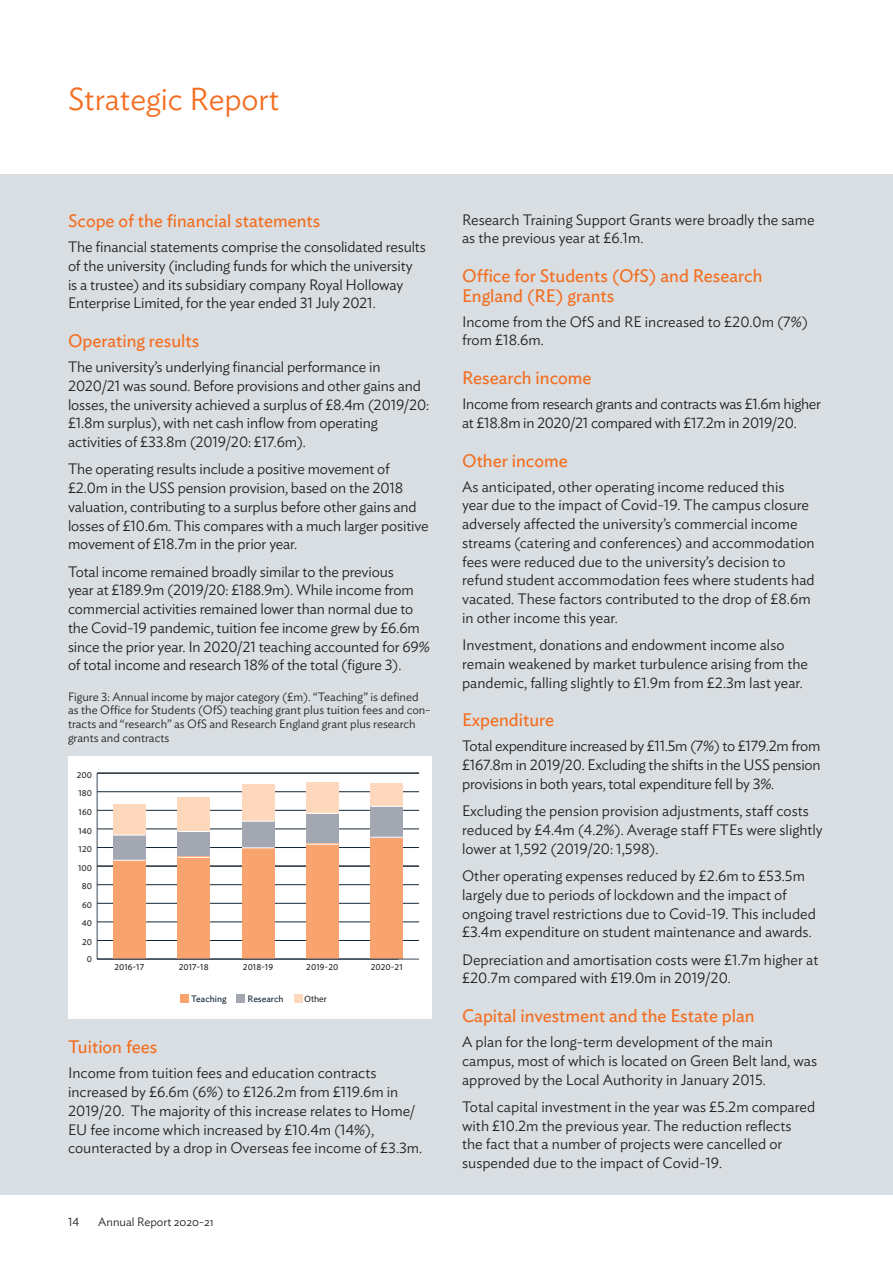
<style>
.page{position:relative;width:893px;height:1263px;background:#fff}
.page>*{position:absolute;margin:0;border:0;box-sizing:border-box;transform-origin:0 0}
.Heading___main{font:300 31.5px "Ideal Sans";color:#f36e21}
.Heading___sub{font:18px/19.5px "Ideal Sans";color:#f36e21}
.Text___main{font:300 15px/18.8px "Ideal Sans";letter-spacing:-.005em;color:#231f20}
.Text___Figs{font:300 12px/13.5px "Ideal Sans";color:#231f20}
.t1{font:9.3px "Ideal Sans";color:#172938}
.t2{font:9.3px "Myriad Pro";color:#231f20}
.t3{font:8.55px "Ideal Sans";color:#231f20}
</style>
<div class="page">
<div style="left:0;top:174px;width:893px;height:1021px;background:#d9dee2"></div>
<div style="left:68px;top:756px;width:364px;height:263px;background:#fff"></div>
<hr style="left:97px;top:773px;width:1px;height:186px;background:#3c4957">
<hr style="left:97px;top:940px;width:322px;height:1px;background:#172938">
<hr style="left:97px;top:922px;width:322px;height:1px;background:#172938">
<hr style="left:97px;top:903px;width:322px;height:1px;background:#172938">
<hr style="left:97px;top:884px;width:322px;height:1px;background:#172938">
<hr style="left:97px;top:866px;width:322px;height:1px;background:#172938">
<hr style="left:97px;top:847px;width:322px;height:1px;background:#172938">
<hr style="left:97px;top:829px;width:322px;height:1px;background:#172938">
<hr style="left:97px;top:810px;width:322px;height:1px;background:#172938">
<hr style="left:97px;top:791px;width:322px;height:1px;background:#172938">
<hr style="left:97px;top:773px;width:322px;height:1px;background:#172938">
<div style="left:113px;top:804px;width:32px;height:31px;background:#fdd8bd"></div>
<div style="left:178px;top:797px;width:32px;height:35px;background:#fdd8bd"></div>
<div style="left:242px;top:784px;width:32px;height:37px;background:#fdd8bd"></div>
<div style="left:306px;top:782px;width:33px;height:32px;background:#fdd8bd"></div>
<div style="left:371px;top:783px;width:32px;height:24px;background:#fdd8bd"></div>
<div style="left:113px;top:835px;width:32px;height:25px;background:#a2a7b2"></div>
<div style="left:178px;top:832px;width:32px;height:25px;background:#a2a7b2"></div>
<div style="left:242px;top:821px;width:32px;height:27px;background:#a2a7b2"></div>
<div style="left:306px;top:814px;width:33px;height:30px;background:#a2a7b2"></div>
<div style="left:371px;top:807px;width:32px;height:31px;background:#a2a7b2"></div>
<div style="left:113px;top:860px;width:32px;height:99px;background:#f9a46e"></div>
<div style="left:178px;top:857px;width:32px;height:102px;background:#f9a46e"></div>
<div style="left:242px;top:848px;width:32px;height:111px;background:#f9a46e"></div>
<div style="left:306px;top:844px;width:33px;height:115px;background:#f9a46e"></div>
<div style="left:371px;top:838px;width:32px;height:121px;background:#f9a46e"></div>
<hr style="left:178px;top:831px;width:32px;height:1px;background:#fff">
<hr style="left:178px;top:857px;width:32px;height:1px;background:#fff">
<hr style="left:242px;top:821px;width:32px;height:1px;background:#fff">
<hr style="left:242px;top:847px;width:32px;height:1px;background:#fff">
<hr style="left:113px;top:860px;width:32px;height:1px;background:#fff">
<hr style="left:113px;top:835px;width:32px;height:1px;background:#fff">
<hr style="left:371px;top:837px;width:32px;height:1px;background:#fff">
<hr style="left:371px;top:806px;width:32px;height:1px;background:#fff">
<hr style="left:306px;top:813px;width:33px;height:1px;background:#fff">
<hr style="left:306px;top:844px;width:33px;height:1px;background:#fff">
<hr style="left:97px;top:959px;width:322px;height:1px;background:#3c4957">
<div style="left:180px;top:994px;width:9px;height:9px;background:#f9a46e"></div>
<div style="left:236px;top:994px;width:9px;height:9px;background:#a2a7b2"></div>
<div style="left:294px;top:994px;width:9px;height:9px;background:#fdd8bd"></div>
<p class="Heading___main" style="left:68px;top:75px;width:213px">Strategic Report</p>
<p class="Heading___sub" style="left:68px;top:210px;width:254px">Scope of the financial statements</p>
<p class="Text___main" style="left:68px;top:236px;width:359px">The financial statements comprise the consolidated results of the university (including funds for which the university<br>is a trustee) and its subsidiary company Royal Holloway Enterprise Limited, for the year ended 31 July 2021.</p>
<p class="Heading___sub" style="left:68px;top:330px;width:133px">Operating results</p>
<p class="Text___main" style="left:68px;top:356px;width:363px">The university’s underlying financial performance in 2020/21 was sound. Before provisions and other gains and losses, the university achieved a surplus of £8.4m (2019/20: £1.8m surplus), with net cash inflow from operating activities of £33.8m (2019/20: £17.6m).</p>
<p class="Text___main" style="left:68px;top:459px;width:362px">The operating results include a positive movement of £2.0m in the USS pension provision, based on the 2018 valuation, contributing to a surplus before other gains and losses of £10.6m. This compares with a much larger positive movement of £18.7m in the prior year.</p>
<p class="Text___main" style="left:68px;top:561px;width:363px">Total income remained broadly similar to the previous<br>year at £189.9m (2019/20: £188.9m). While income from commercial activities remained lower than normal due to the Covid-19 pandemic, tuition fee income grew by £6.6m since the prior year. In 2020/21 teaching accounted for 69% of total income and research 18% of the total (figure 3).</p>
<p class="Text___Figs" style="left:68px;top:689px;width:364px">Figure 3: Annual income by major category (£m). “Teaching” is defined as the Office for Students (OfS) teaching grant plus tuition fees and con&shy;tracts and “research” as OfS and Research England grant plus research grants and contracts</p>
<p class="t3" style="left:77px;top:768px;width:17px">200</p>
<p class="t3" style="left:78px;top:787px;width:15px">180</p>
<p class="t3" style="left:79px;top:805px;width:15px">160</p>
<p class="t3" style="left:78px;top:824px;width:15px">140</p>
<p class="t3" style="left:79px;top:843px;width:15px">120</p>
<p class="t3" style="left:78px;top:861px;width:15px">100</p>
<p class="t3" style="left:82px;top:880px;width:12px">80</p>
<p class="t3" style="left:82px;top:898px;width:12px">60</p>
<p class="t3" style="left:82px;top:917px;width:12px">40</p>
<p class="t3" style="left:82px;top:935px;width:12px">20</p>
<p class="t3" style="left:87px;top:952px;width:7px">0</p>
<p class="t3" style="left:114px;top:960px;width:31px">2016-17</p>
<p class="t3" style="left:179px;top:960px;width:31px">2017-18</p>
<p class="t3" style="left:243px;top:960px;width:32px">2018-19</p>
<p class="t1" style="left:191px;top:992px;width:37px">Teaching</p>
<p class="t1" style="left:248px;top:992px;width:37px">Research</p>
<p class="t2" style="left:305px;top:993px;width:24px">Other</p>
<p class="t3" style="left:306px;top:960px;width:34px">2019-20</p>
<p class="t3" style="left:371px;top:960px;width:34px">2020-21</p>
<p class="Heading___sub" style="left:68px;top:1036px;width:91px">Tuition fees</p>
<p class="Text___main" style="left:68px;top:1062px;width:356px">Income from tuition fees and education contracts increased by £6.6m (6%) to £126.2m from £119.6m in 2019/20. The majority of this increase relates to Home/ EU fee income which increased by £10.4m (14%), counteracted by a drop in Overseas fee income of £3.3m.</p>
<p class="Text___Figs" style="left:68px;top:1214px;width:13px">14</p>
<p class="Text___Figs" style="left:98px;top:1214px;width:117px">Annual Report 2020-21</p>
<p class="Text___main" style="left:462px;top:209px;width:354px">Research Training Support Grants were broadly the same as the previous year at £6.1m.</p>
<p class="Heading___sub" style="left:462px;top:265px;width:302px">Office for Students (OfS) and Research<br>England (RE) grants</p>
<p class="Text___main" style="left:462px;top:311px;width:347px">Income from the OfS and RE increased to £20.0m (7%) from £18.6m.</p>
<p class="Heading___sub" style="left:462px;top:367px;width:131px">Research income</p>
<p class="Text___main" style="left:462px;top:393px;width:361px">Income from research grants and contracts was £1.6m higher at £18.8m in 2020/21 compared with £17.2m in 2019/20.</p>
<p class="Heading___sub" style="left:462px;top:449px;width:107px">Other income</p>
<p class="Text___main" style="left:462px;top:476px;width:354px">As anticipated, other operating income reduced this<br>year due to the impact of Covid-19. The campus closure adversely affected the university’s commercial income streams (catering and conferences) and accommodation fees were reduced due to the university’s decision to refund student accommodation fees where students had vacated. These factors contributed to the drop of £8.6m in other income this year.</p>
<p class="Text___main" style="left:462px;top:634px;width:347px">Investment, donations and endowment income also remain weakened by market turbulence arising from the pandemic, falling slightly to £1.9m from £2.3m last year.</p>
<p class="Heading___sub" style="left:462px;top:709px;width:94px">Expenditure</p>
<p class="Text___main" style="left:462px;top:736px;width:360px;text-align:justify">Total expenditure increased by £11.5m (7%) to £179.2m from £167.8m in 2019/20. Excluding the shifts in the USS pension provisions in both years, total expenditure fell by 3%.</p>
<p class="Text___main" style="left:462px;top:800px;width:362px">Excluding the pension provision adjustments, staff costs reduced by £4.4m (4.2%). Average staff FTEs were slightly lower at 1,592 (2019/20: 1,598).</p>
<p class="Text___main" style="left:462px;top:865px;width:355px">Other operating expenses reduced by £2.6m to £53.5m largely due to periods of lockdown and the impact of ongoing travel restrictions due to Covid-19. This included £3.4m expenditure on student maintenance and awards.</p>
<p class="Text___main" style="left:462px;top:949px;width:358px">Depreciation and amortisation costs were £1.7m higher at £20.7m compared with £19.0m in 2019/20.</p>
<p class="Heading___sub" style="left:462px;top:1004px;width:294px">Capital investment and the Estate plan</p>
<p class="Text___main" style="left:462px;top:1031px;width:356px">A plan for the long-term development of the main campus, most of which is located on Green Belt land, was approved by the Local Authority in January 2015.</p>
<p class="Text___main" style="left:462px;top:1096px;width:355px">Total capital investment in the year was £5.2m compared with £10.2m the previous year. The reduction reflects the fact that a number of projects were cancelled or suspended due to the impact of Covid-19.</p>
</div>
